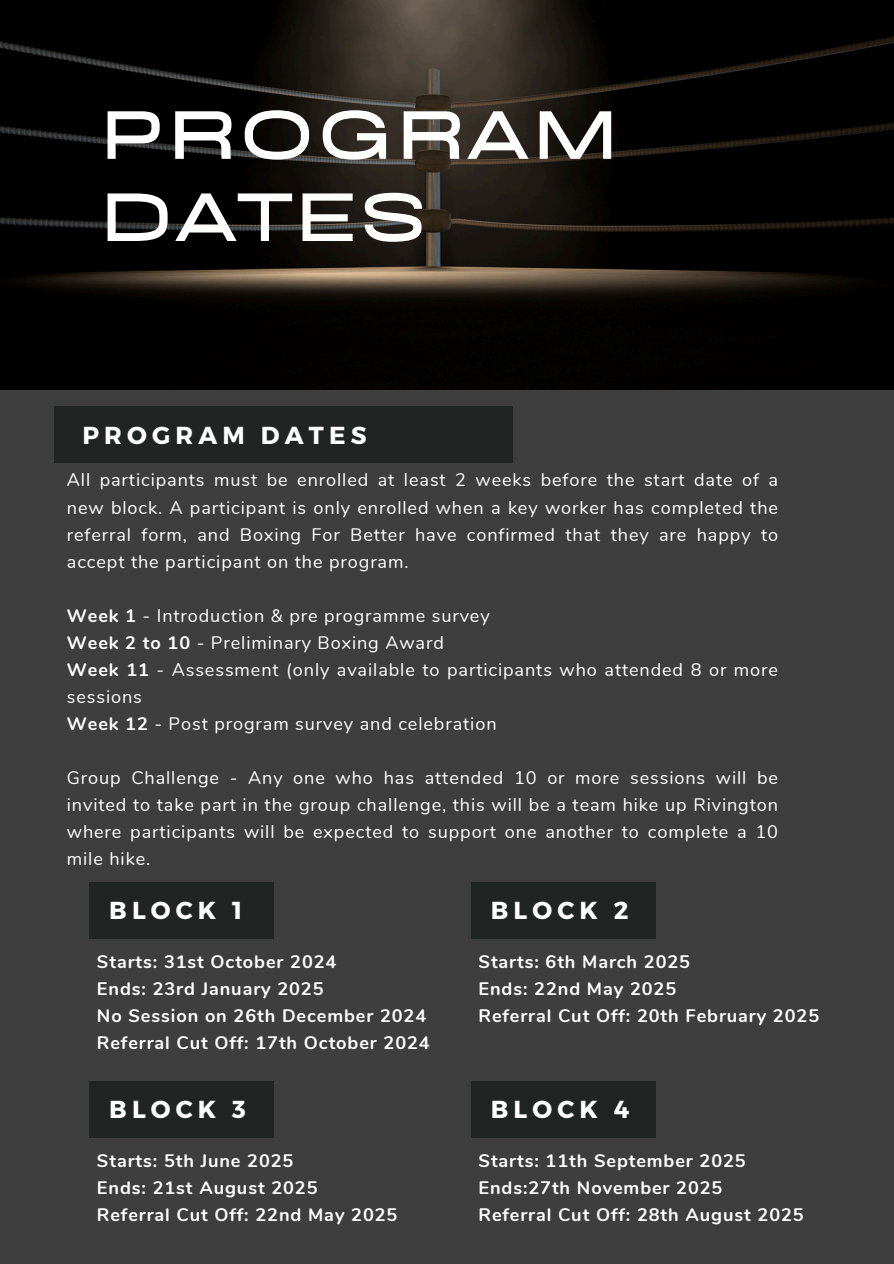
<style>
.page{position:relative;width:894px;height:1264px;background:#fff}
.page>*{position:absolute;margin:0;border:0;box-sizing:border-box;transform-origin:0 0}
.t1{font:900 79.2px/82.2px "BD Sans";letter-spacing:.01em;color:#fff}
.t2{font:700 24.6px "Montserrat";letter-spacing:.21em;color:#fff}
.t3{font:18.15px/27px "Nunito";letter-spacing:.05em;color:#fff;text-align:justify}
.t4{font:700 18.15px/27px "Nunito";letter-spacing:.05em;color:#fff}
.s1{font-weight:700}
</style>
<div class="page">
<div style="left:0;top:0;width:893px;height:1263px;background:#3e3e3e"></div>
<div style="left:54px;top:407px;width:458px;height:56px;background:#1c2120"></div>
<img style="left:0;top:0;width:893px;height:390px">
<div style="left:89px;top:882px;width:185px;height:56px;background:#1c2120"></div>
<div style="left:471px;top:882px;width:184px;height:56px;background:#1c2120"></div>
<div style="left:89px;top:1080px;width:185px;height:57px;background:#1c2120"></div>
<div style="left:471px;top:1080px;width:184px;height:57px;background:#1c2120"></div>
<p class="t1" style="left:98px;top:83px;width:524px">PROGRAM<br>DATES</p>
<p class="t2" style="left:82px;top:419px;width:285px">PROGRAM DATES</p>
<h1 class="t3" style="left:67px;top:467px;width:712px">All participants must be enrolled at least 2 weeks before the start date of a new block. A participant is only enrolled when a key worker has completed the referral form, and Boxing For Better have confirmed that they are happy to accept the participant on the program.</h1>
<h2 class="t3" style="left:67px;top:602px;width:424px"><span class="s1">Week 1</span> - Introduction &amp; pre programme survey</h2>
<p class="t3" style="left:67px;top:629px;width:378px"><span class="s1">Week 2 to 10</span> - Preliminary Boxing Award</p>
<p class="t3" style="left:67px;top:656px;width:712px"><span class="s1">Week 11</span> - Assessment (only available to participants who attended 8 or more sessions</p>
<p class="t3" style="left:67px;top:710px;width:431px"><span class="s1">Week 12</span> - Post program survey and celebration</p>
<p class="t3" style="left:67px;top:764px;width:712px">Group Challenge - Any one who has attended 10 or more sessions will be invited to take part in the group challenge, this will be a team hike up Rivington where participants will be expected to support one another to complete a 10 mile hike.</p>
<h2 class="t2" style="left:109px;top:894px;width:135px">BLOCK 1</h2>
<h2 class="t4" style="left:97px;top:948px;width:334px">Starts: 31st October 2024<br>Ends: 23rd January 2025<br>No Session on 26th December 2024<br>Referral Cut Off: 17th October 2024</h2>
<h2 class="t2" style="left:109px;top:1093px;width:138px">BLOCK 3</h2>
<h2 class="t4" style="left:97px;top:1147px;width:302px">Starts: 5th June 2025<br>Ends: 21st August 2025<br>Referral Cut Off: 22nd May 2025</h2>
<h3 class="t2" style="left:490px;top:894px;width:139px">BLOCK 2</h3>
<h3 class="t4" style="left:478px;top:948px;width:342px">Starts: 6th March 2025<br>Ends: 22nd May 2025<br>Referral Cut Off: 20th February 2025</h3>
<h3 class="t2" style="left:490px;top:1093px;width:140px">BLOCK 4</h3>
<h3 class="t4" style="left:478px;top:1147px;width:326px">Starts: 11th September 2025<br>Ends:27th November 2025<br>Referral Cut Off: 28th August 2025</h3>
</div>
